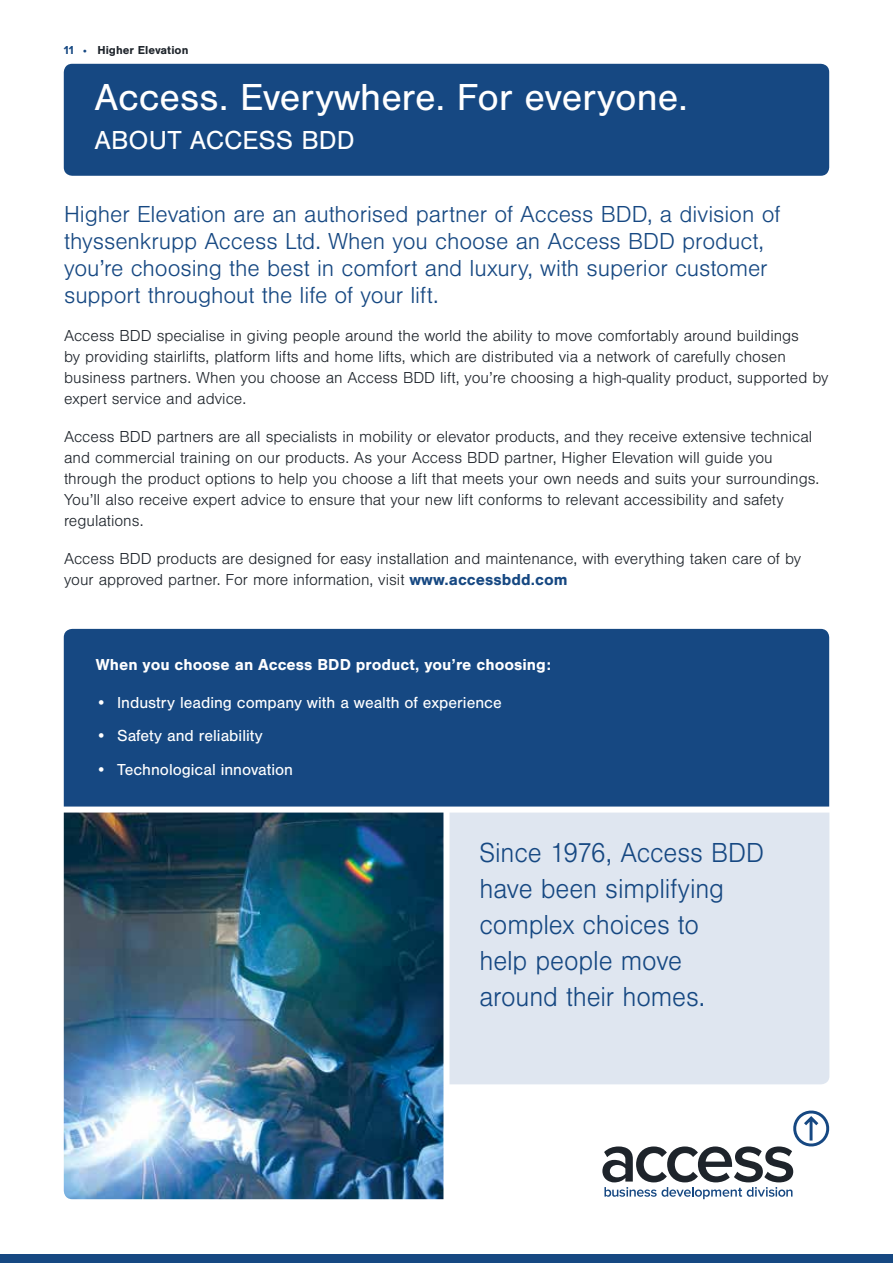
<style>
.page{position:relative;width:893px;height:1263px;background:#fff}
.page>*{position:absolute;margin:0;border:0;box-sizing:border-box;transform-origin:0 0}
.t1{font:39px "Nimbus San";color:#fff}
.t2{font:300 28.5px/36px "Nimbus San";letter-spacing:-.005em;color:#164882;scale:.95 1}
.t3{font:27px "Nimbus San";color:#fff}
.t4{font:300 24px/27px "Nimbus San";letter-spacing:-.005em;color:#164882}
.t5{font:300 16.5px/21px "Nimbus San";color:#1e242b}
.t6{font:16.5px "Nimbus San";color:#fff}
.t7{font:700 16.5px "Nimbus San";color:#fff}
.t8{font:700 12px "Nimbus San";color:#1e242b}
.s1{font-family:"Proxima Nova";color:#164882}
.s2{font-weight:700;color:#164882}
</style>
<div class="page">
<div style="left:64px;top:629px;width:765px;height:177px;background:#164882"></div>
<img style="left:64px;top:812px;width:379px;height:387px">
<div style="left:449px;top:812px;width:380px;height:272px;background:#dfe6f0"></div>
<div style="left:64px;top:64px;width:765px;height:112px;background:#164882;border-radius:9px"></div>
<svg style="left:602px;top:1110px;width:228px;height:89px"></svg>
<div style="left:0;top:1254px;width:893px;height:9px;background:#164882"></div>
<p class="t8" style="left:64px;top:44px;width:126px"><span class="s1">11 •</span> Higher Elevation</p>
<h1 class="t1" style="left:94px;top:76px;width:595px">Access. Everywhere. For everyone.</h1>
<h3 class="t3" style="left:94px;top:125px;width:262px">ABOUT ACCESS BDD</h3>
<p class="t4" style="left:64px;top:201px;width:718px">Higher Elevation are an authorised partner of Access BDD, a division of thyssenkrupp Access Ltd. When you choose an Access BDD product, you’re choosing the best in comfort and luxury, with superior customer support throughout the life of your lift.</p>
<p class="t5" style="left:64px;top:326px;width:766px">Access BDD specialise in giving people around the world the ability to move comfortably around buildings<br>by providing stairlifts, platform lifts and home lifts, which are distributed via a network of carefully chosen business partners. When you choose an Access BDD lift, you’re choosing a high-quality product, supported by expert service and advice.</p>
<p class="t5" style="left:64px;top:427px;width:757px">Access BDD partners are all specialists in mobility or elevator products, and they receive extensive technical and commercial training on our products. As your Access BDD partner, Higher Elevation will guide you through the product options to help you choose a lift that meets your own needs and suits your surroundings.<br>You’ll also receive expert advice to ensure that your new lift conforms to relevant accessibility and safety regulations.</p>
<p class="t5" style="left:64px;top:549px;width:738px">Access BDD products are designed for easy installation and maintenance, with everything taken care of by your approved partner. For more information, visit <span class="s2">www.accessbdd.com</span></p>
<p class="t7" style="left:96px;top:655px;width:457px">When you choose an Access BDD product, you’re choosing:</p>
<p class="t6" style="left:96px;top:693px;width:407px">• Industry leading company with a wealth of experience</p>
<p class="t6" style="left:96px;top:727px;width:168px">• Safety and reliability</p>
<p class="t6" style="left:96px;top:760px;width:199px">• Technological innovation</p>
<h2 class="t2" style="left:479px;top:835px;width:301px">Since 1976, Access BDD have been simplifying complex choices to<br>help people move around their homes.</h2>
</div>
